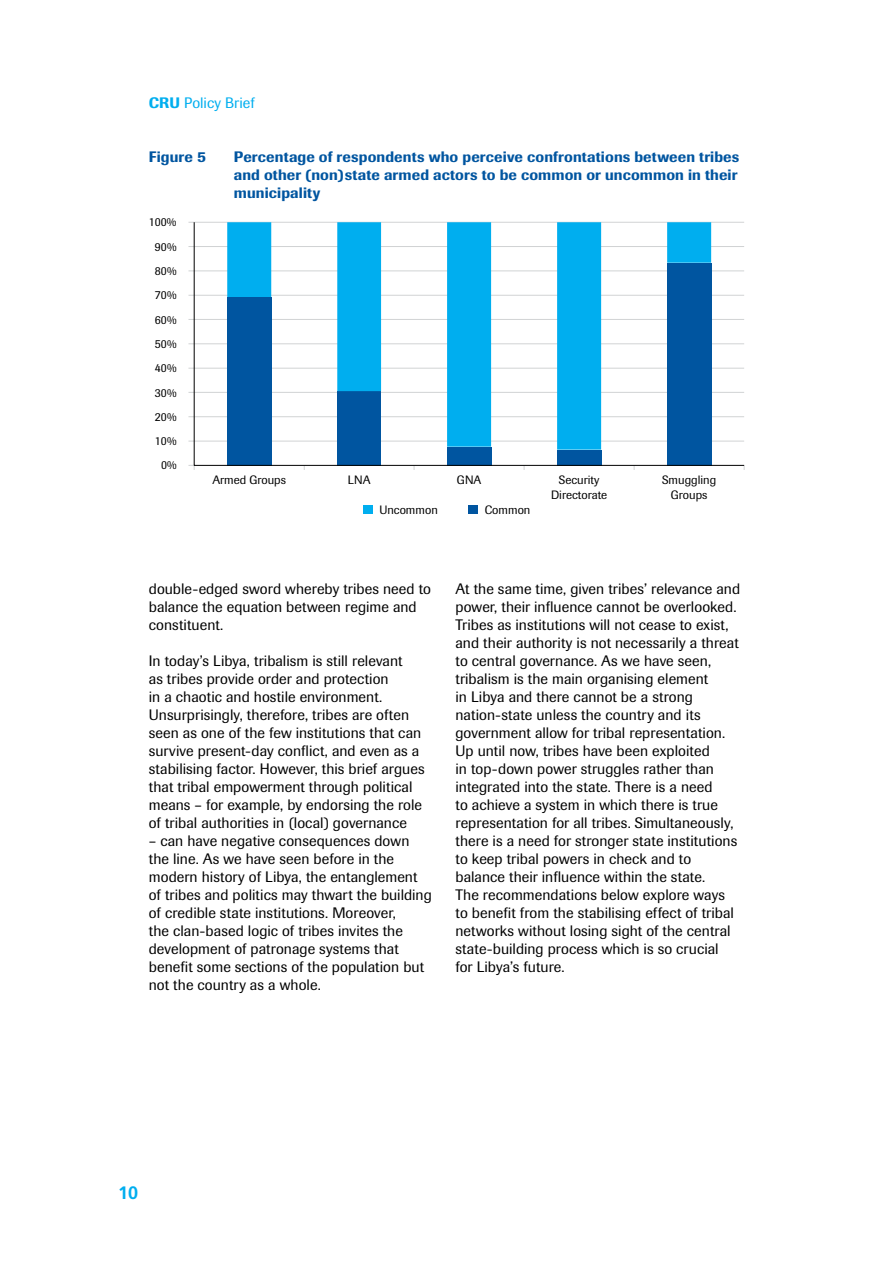
<style>
.page{position:relative;width:893px;height:1263px;background:#fff}
.page>*{position:absolute;margin:0;border:0;box-sizing:border-box;transform-origin:0 0}
.t1{font:700 18px "Frutiger LT Std";color:#00aeef}
.P_first{font:15px/18px "Imago";letter-spacing:.005em;color:#000}
.Caption_F{font:500 15px/18px "Imago";letter-spacing:.01em;color:#0055a0}
.P_H{font:15px/18px "Imago";letter-spacing:.005em;color:#000}
.t2{font:15px "Imago";letter-spacing:.005em;color:#00aeef}
.t3{font:12px/14.4px "Imago";color:#000;text-align:center}
.s1{font-weight:500}
</style>
<div class="page">
<svg style="left:188px;top:465px;width:7px;height:5px"></svg>
<div style="left:363px;top:505px;width:10px;height:9px;background:#00aeef"></div>
<div style="left:468px;top:505px;width:10px;height:9px;background:#0055a0"></div>
<svg style="left:193px;top:221px;width:551px;height:245px"></svg>
<p class="t2" style="left:149px;top:94px;width:108px"><span class="s1">CRU</span> Policy Brief</p>
<p class="Caption_F" style="left:149px;top:148px;width:58px">Figure 5</p>
<p class="Caption_F" style="left:234px;top:148px;width:507px">Percentage of respondents who perceive confrontations between tribes and other (non)state armed actors to be common or uncommon in their municipality</p>
<p class="t3" style="left:149px;top:215px;width:29px">100%</p>
<p class="t3" style="left:155px;top:239px;width:23px">90%</p>
<p class="t3" style="left:155px;top:264px;width:23px">80%</p>
<p class="t3" style="left:155px;top:288px;width:23px">70%</p>
<p class="t3" style="left:155px;top:312px;width:23px">60%</p>
<p class="t3" style="left:155px;top:337px;width:23px">50%</p>
<p class="t3" style="left:155px;top:361px;width:23px">40%</p>
<p class="t3" style="left:155px;top:385px;width:23px">30%</p>
<p class="t3" style="left:155px;top:410px;width:23px">20%</p>
<p class="t3" style="left:155px;top:434px;width:23px">10%</p>
<p class="t3" style="left:161px;top:458px;width:17px">0%</p>
<p class="t3" style="left:212px;top:473px;width:75px">Armed Groups</p>
<p class="t3" style="left:348px;top:473px;width:24px">LNA</p>
<p class="t3" style="left:457px;top:473px;width:26px">GNA</p>
<p class="t3" style="left:551px;top:473px;width:58px">Security<br>Directorate</p>
<p class="t3" style="left:662px;top:473px;width:56px">Smuggling<br>Groups</p>
<p class="t3" style="left:379px;top:502px;width:60px">Uncommon</p>
<p class="t3" style="left:485px;top:502px;width:47px">Common</p>
<p class="P_H" style="left:149px;top:580px;width:284px">double-edged sword whereby tribes need to balance the equation between regime and constituent.</p>
<p class="P_first" style="left:149px;top:652px;width:277px">In today’s Libya, tribalism is still relevant<br>as tribes provide order and protection<br>in a chaotic and hostile environment.<br>Unsurprisingly, therefore, tribes are often seen as one of the few institutions that can survive present-day conflict, and even as a stabilising factor. However, this brief argues that tribal empowerment through political means – for example, by endorsing the role of tribal authorities in (local) governance</p>
<p class="P_first" style="left:149px;top:832px;width:285px">– can have negative consequences down the line. As we have seen before in the modern history of Libya, the entanglement of tribes and politics may thwart the building of credible state institutions. Moreover,<br>the clan-based logic of tribes invites the development of patronage systems that benefit some sections of the population but not the country as a whole.</p>
<p class="P_first" style="left:455px;top:580px;width:286px">At the same time, given tribes’ relevance and power, their influence cannot be overlooked.<br>Tribes as institutions will not cease to exist, and their authority is not necessarily a threat to central governance. As we have seen, tribalism is the main organising element<br>in Libya and there cannot be a strong nation-state unless the country and its government allow for tribal representation.<br>Up until now, tribes have been exploited<br>in top-down power struggles rather than integrated into the state. There is a need<br>to achieve a system in which there is true representation for all tribes. Simultaneously, there is a need for stronger state institutions to keep tribal powers in check and to balance their influence within the state.<br>The recommendations below explore ways to benefit from the stabilising effect of tribal networks without losing sight of the central state-building process which is so crucial<br>for Libya’s future.</p>
<p class="t1" style="left:118px;top:1182px;width:22px">10</p>
</div>
